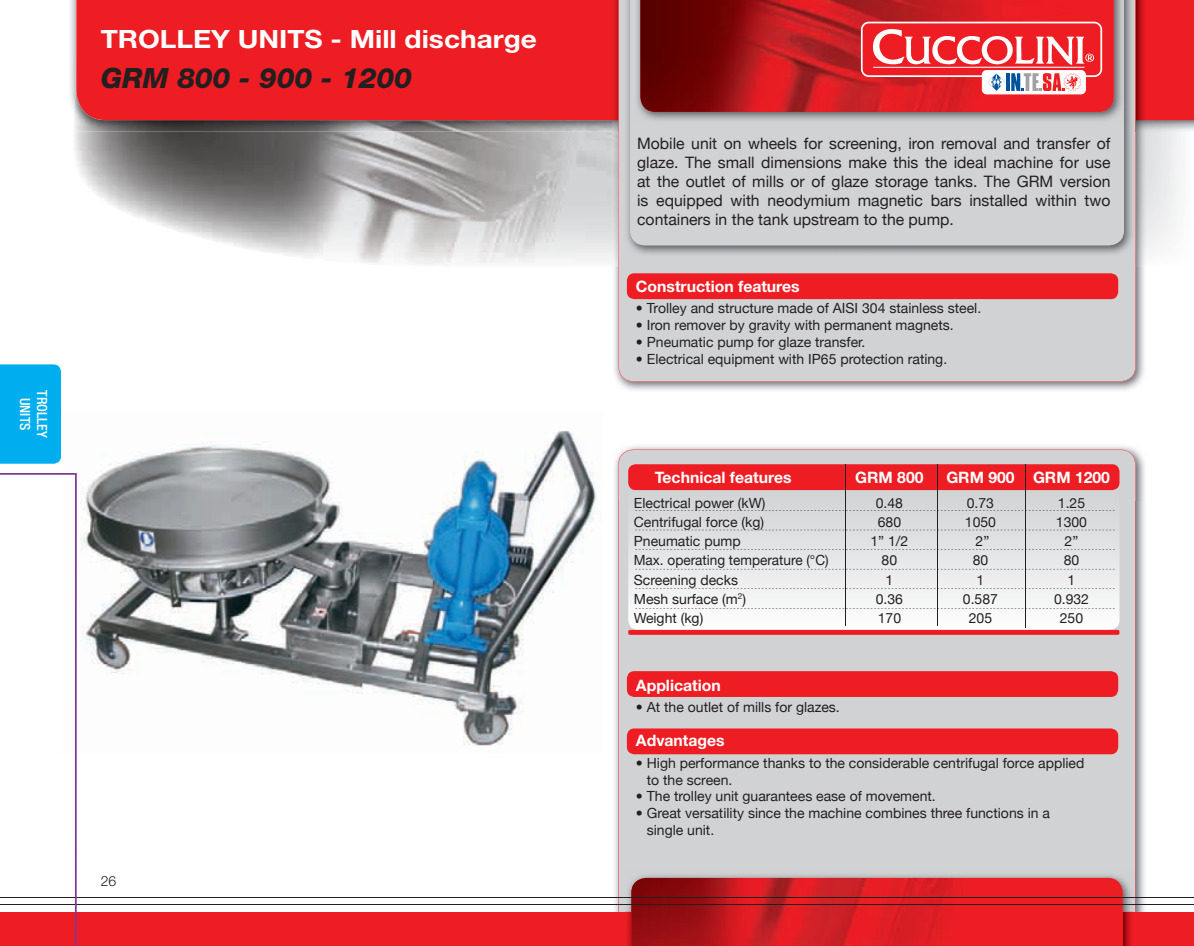
<style>
.page{position:relative;width:1194px;height:946px;background:#fff}
.page>*{position:absolute;margin:0;border:0;box-sizing:border-box;transform-origin:0 0}
.t1{font:italic 800 28px "Helvetica Neue";color:#231f20}
.t2{font:700 25.2px "Helvetica Neue";color:#fff;scale:1.11 1}
.t3{font:15.75px/18.9px "Helvetica Neue";color:#231f20;text-align:justify}
.t4{font:700 15.75px "Helvetica Neue";color:#fff}
.t5{font:14px/16.8px "Helvetica Neue";color:#231f20}
.t6{font:500 condensed 14px/16.8px "Helvetica Neue";color:#fff;text-align:center}
.t7{font:300 14px "Helvetica Neue";color:#231f20}
</style>
<div class="page">
<img style="left:75px;top:120px;width:537px;height:102px">
<img style="left:157px;top:222px;width:455px;height:43px">
<img style="left:614px;top:446px;width:531px;height:55px">
<img style="left:612px;top:501px;width:6px;height:410px">
<img style="left:1135px;top:501px;width:11px;height:410px">
<div style="left:618px;top:449px;width:517px;height:462px;background:#d1d2d4"></div>
<img style="left:70px;top:0;width:6px;height:131px">
<div style="left:76px;top:0;width:1117px;height:120px;background:#ee1d23"></div>
<div style="left:0;top:911px;width:1193px;height:34px;background:#ee1d23"></div>
<img style="left:625px;top:871px;width:508px;height:74px">
<img style="left:631px;top:877px;width:491px;height:68px">
<hr style="left:0;top:897px;width:1193px;height:1px;background:#231f20">
<hr style="left:0;top:903px;width:1193px;height:1px;background:#231f20">
<img style="left:614px;top:267px;width:531px;height:124px">
<img style="left:1135px;top:131px;width:11px;height:136px">
<img style="left:612px;top:131px;width:6px;height:136px">
<svg style="left:1135px;top:120px;width:11px;height:11px"></svg>
<svg style="left:612px;top:120px;width:6px;height:11px"></svg>
<img style="left:612px;top:0;width:534px;height:120px">
<div style="left:618px;top:0;width:517px;height:381px;background:#d1d2d4"></div>
<img style="left:624px;top:0;width:510px;height:256px">
<div style="left:630px;top:0;width:493px;height:245px;background:#d1d2d4"></div>
<img style="left:634px;top:0;width:489px;height:122px">
<img style="left:640px;top:0;width:473px;height:112px">
<div style="left:627px;top:671px;width:491px;height:26px;background:#ee1d23;border-radius:7px"></div>
<div style="left:627px;top:728px;width:491px;height:26px;background:#ee1d23;border-radius:7px"></div>
<div style="left:627px;top:273px;width:491px;height:26px;background:#ee1d23;border-radius:7px"></div>
<svg style="left:628px;top:489px;width:491px;height:140px"></svg>
<div style="left:628px;top:464px;width:491px;height:26px;background:#ee1d23;border-radius:7px"></div>
<hr style="left:845px;top:464px;width:1px;height:162px;background:#231f20">
<hr style="left:937px;top:464px;width:1px;height:162px;background:#231f20">
<hr style="left:1025px;top:464px;width:1px;height:164px;background:#231f20">
<div style="left:628px;top:629px;width:491px;height:5px;background:#ee1d23;border-radius:2px"></div>
<svg style="left:635px;top:608px;width:479px;height:1px"></svg>
<svg style="left:635px;top:588px;width:479px;height:1px"></svg>
<svg style="left:635px;top:569px;width:479px;height:1px"></svg>
<svg style="left:635px;top:549px;width:479px;height:1px"></svg>
<svg style="left:635px;top:529px;width:479px;height:1px"></svg>
<svg style="left:635px;top:510px;width:479px;height:1px"></svg>
<svg style="left:860px;top:22px;width:242px;height:72px"></svg>
<img style="left:80px;top:431px;width:516px;height:315px">
<div style="left:0;top:364px;width:61px;height:99px;background:#00aeef"></div>
<svg style="left:0;top:473px;width:77px;height:473px"></svg>
<h2 class="t2" style="left:101px;top:24px;width:394px">TROLLEY UNITS - Mill discharge</h2>
<h1 class="t1" style="left:101px;top:61px;width:313px">GRM 800 - 900 - 1200</h1>
<p class="t6" style="left:51px;top:390px;width:49px;rotate:90deg">TROLLEY<br>UNITS</p>
<p class="t7" style="left:101px;top:872px;width:17px">26</p>
<p class="t3" style="left:637px;top:134px;width:475px">Mobile unit on wheels for screening, iron removal and transfer of glaze. The small dimensions make this the ideal machine for use at the outlet of mills or of glaze storage tanks. The GRM version is equipped with neodymium magnetic bars installed within two containers in the tank upstream to the pump.</p>
<p class="t4" style="left:636px;top:276px;width:165px">Construction features</p>
<p class="t5" style="left:636px;top:300px;width:347px">• Trolley and structure made of AISI 304 stainless steel.</p>
<p class="t5" style="left:636px;top:316px;width:319px">• Iron remover by gravity with permanent magnets.</p>
<p class="t5" style="left:636px;top:333px;width:231px">• Pneumatic pump for glaze transfer.</p>
<p class="t5" style="left:636px;top:350px;width:313px">• Electrical equipment with IP65 protection rating.</p>
<p class="t4" style="left:654px;top:468px;width:138px">Technical features</p>
<p class="t4" style="left:855px;top:468px;width:70px">GRM 800</p>
<p class="t4" style="left:946px;top:468px;width:165px">GRM 900 GRM 1200</p>
<p class="t5" style="left:634px;top:494px;width:133px">Electrical power (kW)</p>
<p class="t5" style="left:875px;top:494px;width:29px">0.48</p>
<p class="t5" style="left:966px;top:494px;width:29px">0.73</p>
<p class="t5" style="left:1057px;top:494px;width:29px">1.25</p>
<p class="t5" style="left:634px;top:513px;width:132px">Centrifugal force (kg)</p>
<p class="t5" style="left:877px;top:513px;width:25px">680</p>
<p class="t5" style="left:964px;top:513px;width:33px">1050</p>
<p class="t5" style="left:1055px;top:513px;width:33px">1300</p>
<p class="t5" style="left:634px;top:532px;width:108px">Pneumatic pump</p>
<p class="t5" style="left:870px;top:532px;width:39px">1” 1/2</p>
<p class="t5" style="left:975px;top:532px;width:15px">2”</p>
<p class="t5" style="left:1064px;top:532px;width:15px">2”</p>
<p class="t5" style="left:634px;top:552px;width:196px">Max. operating temperature (°C)</p>
<p class="t5" style="left:881px;top:552px;width:17px">80</p>
<p class="t5" style="left:972px;top:552px;width:17px">80</p>
<p class="t5" style="left:1063px;top:552px;width:17px">80</p>
<p class="t5" style="left:634px;top:571px;width:106px">Screening decks</p>
<p class="t5" style="left:885px;top:571px;width:9px">1</p>
<p class="t5" style="left:976px;top:571px;width:9px">1</p>
<p class="t5" style="left:1067px;top:571px;width:9px">1</p>
<p class="t5" style="left:634px;top:590px;width:114px">Mesh surface (m<sup>2</sup>)</p>
<p class="t5" style="left:875px;top:590px;width:29px">0.36</p>
<p class="t5" style="left:963px;top:590px;width:37px">0.587</p>
<p class="t5" style="left:1054px;top:590px;width:37px">0.932</p>
<p class="t5" style="left:634px;top:609px;width:71px">Weight (kg)</p>
<p class="t5" style="left:877px;top:609px;width:25px">170</p>
<p class="t5" style="left:968px;top:609px;width:25px">205</p>
<p class="t5" style="left:1059px;top:609px;width:25px">250</p>
<p class="t4" style="left:636px;top:675px;width:86px">Application</p>
<p class="t5" style="left:636px;top:698px;width:205px">• At the outlet of mills for glazes.</p>
<p class="t4" style="left:636px;top:730px;width:90px">Advantages</p>
<p class="t5" style="left:647px;top:754px;width:439px;text-indent:-11px">• High performance thanks to the considerable centrifugal force applied to the screen.</p>
<p class="t5" style="left:636px;top:787px;width:301px">• The trolley unit guarantees ease of movement.</p>
<p class="t5" style="left:647px;top:804px;width:404px;text-indent:-11px">• Great versatility since the machine combines three functions in a single unit.</p>
</div>
